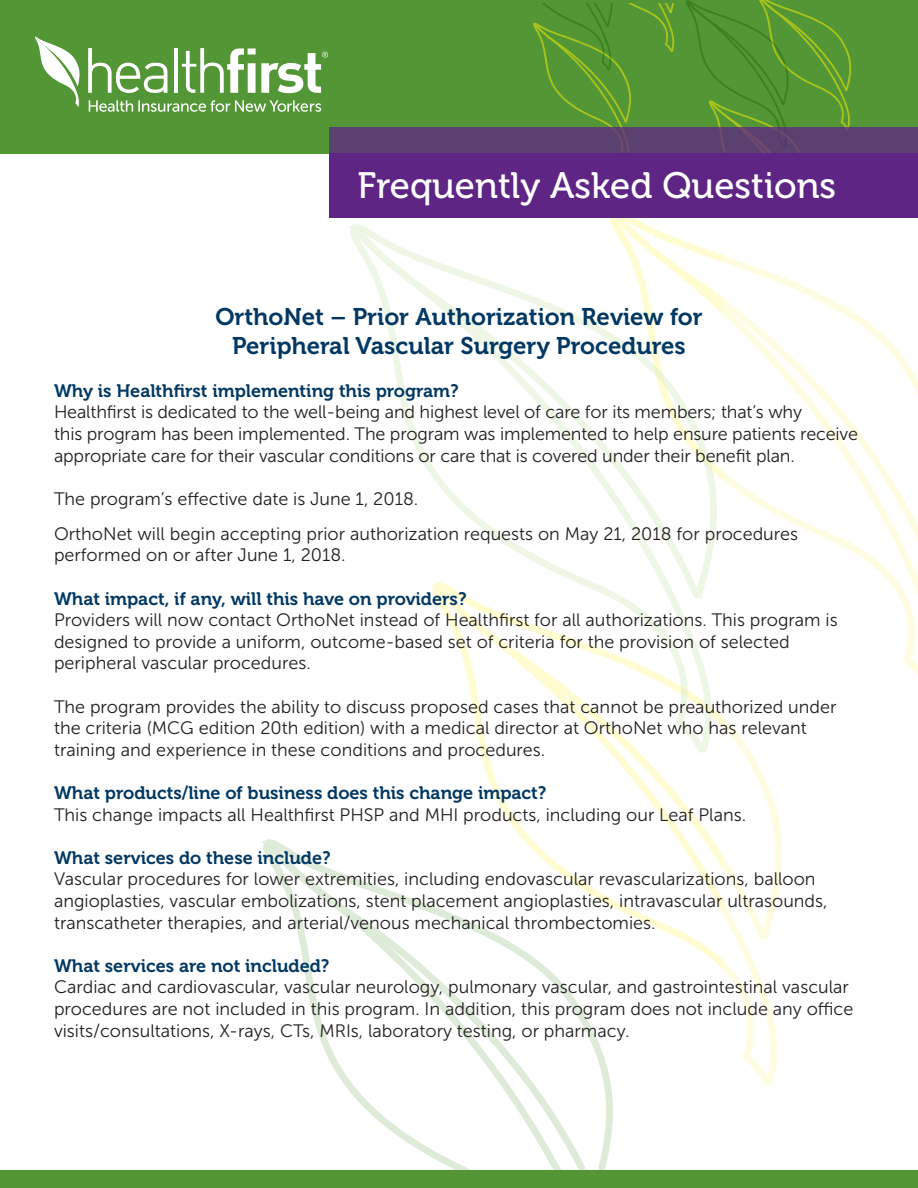
<style>
.page{position:relative;width:918px;height:1188px;background:#fff}
.page>*{position:absolute;margin:0;border:0;box-sizing:border-box;transform-origin:0 0}
.t1{font:36.6px "Museo 500";color:#fff}
.t2{font:24px/28.8px "Museo 700";color:#003863;text-align:center}
.t3{font:18px/21.6px "Museo Sans 300";color:#231f20}
.t4{font:18px "Museo 700";color:#003863}
</style>
<div class="page">
<div style="left:0;top:0;width:918px;height:153px;background:#529635"></div>
<svg style="left:686px;top:0;width:165px;height:127px"></svg>
<svg style="left:35px;top:36px;width:45px;height:71px"></svg>
<svg style="left:88px;top:48px;width:80px;height:45px"></svg>
<hr style="left:174px;top:48px;width:4px;height:45px;background:#fff">
<svg style="left:182px;top:48px;width:146px;height:45px"></svg>
<svg style="left:89px;top:100px;width:232px;height:12px"></svg>
<svg style="left:533px;top:3px;width:142px;height:124px"></svg>
<svg style="left:481px;top:712px;width:301px;height:374px"></svg>
<svg style="left:262px;top:838px;width:351px;height:333px"></svg>
<svg style="left:609px;top:218px;width:309px;height:457px"></svg>
<svg style="left:349px;top:223px;width:368px;height:530px"></svg>
<div style="left:329px;top:127px;width:589px;height:91px;background:#5a4170"></div>
<div style="left:329px;top:153px;width:589px;height:65px;background:#5e2584"></div>
<div style="left:0;top:1171px;width:918px;height:17px;background:#529635"></div>
<h1 class="t1" style="left:358px;top:165px;width:480px">Frequently Asked Questions</h1>
<h2 class="t2" style="left:215px;top:302px;width:489px">OrthoNet – Prior Authorization Review for<br>Peripheral Vascular Surgery Procedures</h2>
<p class="t4" style="left:54px;top:380px;width:406px">Why is Healthfirst implementing this program?</p>
<p class="t3" style="left:54px;top:401px;width:806px">Healthfirst is dedicated to the well-being and highest level of care for its members; that’s why<br>this program has been implemented. The program was implemented to help ensure patients receive appropriate care for their vascular conditions or care that is covered under their benefit plan.</p>
<p class="t3" style="left:54px;top:481px;width:746px;line-height:35.1px">The program’s effective date is June 1, 2018.<br>OrthoNet will begin accepting prior authorization requests on May 21, 2018 for procedures</p>
<p class="t3" style="left:54px;top:545px;width:293px">performed on or after June 1, 2018.</p>
<p class="t4" style="left:54px;top:588px;width:414px">What impact, if any, will this have on providers?</p>
<p class="t3" style="left:54px;top:609px;width:785px">Providers will now contact OrthoNet instead of Healthfirst for all authorizations. This program is designed to provide a uniform, outcome-based set of criteria for the provision of selected peripheral vascular procedures.</p>
<p class="t3" style="left:54px;top:696px;width:784px">The program provides the ability to discuss proposed cases that cannot be preauthorized under the criteria (MCG edition 20th edition) with a medical director at OrthoNet who has relevant training and experience in these conditions and procedures.</p>
<p class="t4" style="left:54px;top:783px;width:494px">What products/line of business does this change impact?</p>
<p class="t3" style="left:54px;top:804px;width:694px">This change impacts all Healthfirst PHSP and MHI products, including our Leaf Plans.</p>
<p class="t4" style="left:54px;top:848px;width:278px">What services do these include?</p>
<p class="t3" style="left:54px;top:869px;width:775px">Vascular procedures for lower extremities, including endovascular revascularizations, balloon angioplasties, vascular embolizations, stent placement angioplasties, intravascular ultrasounds, transcatheter therapies, and arterial/venous mechanical thrombectomies.</p>
<p class="t4" style="left:54px;top:956px;width:277px">What services are not included?</p>
<p class="t3" style="left:54px;top:977px;width:801px">Cardiac and cardiovascular, vascular neurology, pulmonary vascular, and gastrointestinal vascular procedures are not included in this program. In addition, this program does not include any office visits/consultations, X-rays, CTs, MRIs, laboratory testing, or pharmacy.</p>
</div>
